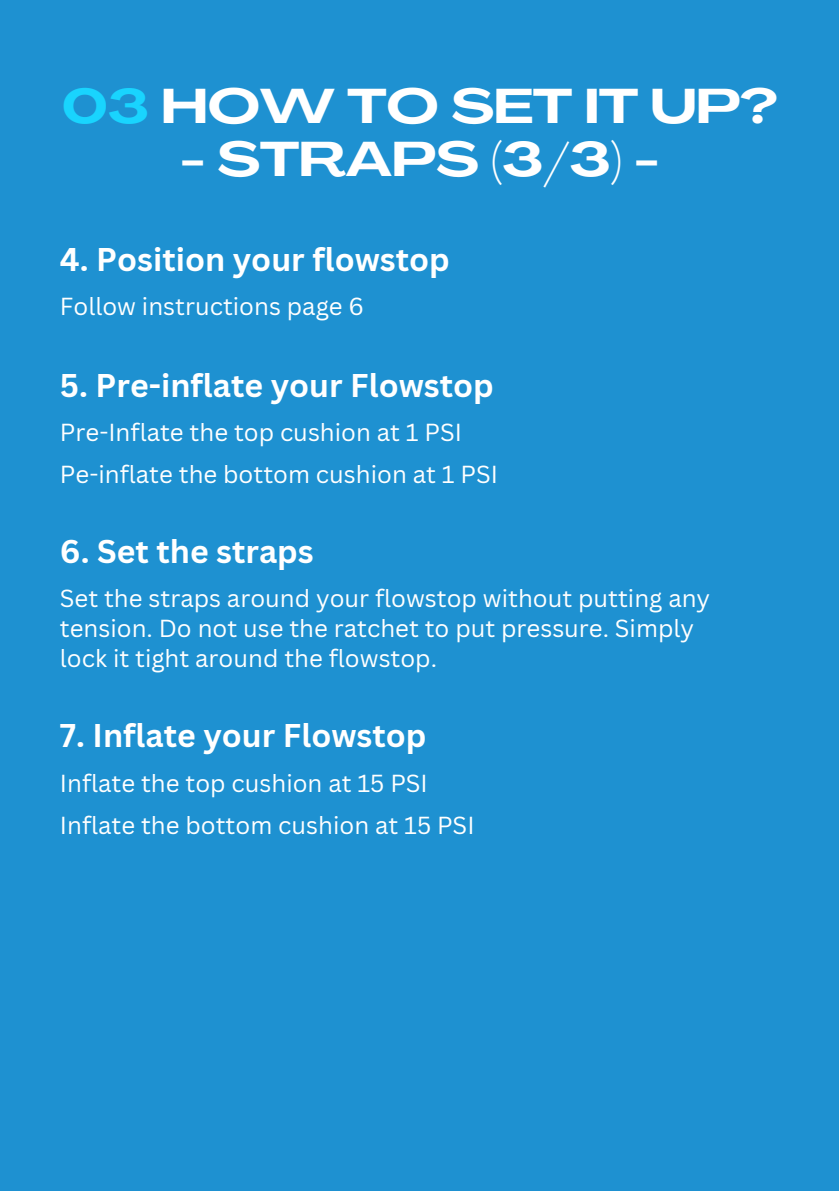
<style>
.page{position:relative;width:839px;height:1191px;background:#fff}
.page>*{position:absolute;margin:0;border:0;box-sizing:border-box;transform-origin:0 0}
.t1{font:700 48px "Agrandir Grand";color:#fff}
.t2{font:700 32px "Canva Sans";color:#fff}
.t3{font:24px/30px "Canva Sans";color:#fff}
.s1{color:#19d4fe}
</style>
<div class="page">
<div style="left:0;top:0;width:838px;height:1191px;background:#1e91d1"></div>
<h1 class="t1" style="left:62px;top:87px;width:717px"><span class="s1">03</span> HOW TO SET IT UP?</h1>
<h1 class="t1" style="left:180px;top:140px;width:480px">- STRAPS (3/3) -</h1>
<p class="t2" style="left:60px;top:237px;width:391px">4. Position your flowstop</p>
<p class="t3" style="left:60px;top:291px;width:305px">Follow instructions page 6</p>
<p class="t2" style="left:60px;top:363px;width:435px">5. Pre-inflate your Flowstop</p>
<p class="t3" style="left:60px;top:417px;width:403px">Pre-Inflate the top cushion at 1 PSI</p>
<p class="t3" style="left:60px;top:459px;width:439px">Pe-inflate the bottom cushion at 1 PSI</p>
<p class="t2" style="left:60px;top:528px;width:255px">6. Set the straps</p>
<p class="t3" style="left:60px;top:583px;width:651px">Set the straps around your flowstop without putting any tension. Do not use the ratchet to put pressure. Simply lock it tight around the flowstop.</p>
<p class="t2" style="left:60px;top:713px;width:368px">7. Inflate your Flowstop</p>
<p class="t3" style="left:60px;top:767px;width:369px">Inflate the top cushion at 15 PSI</p>
<p class="t3" style="left:60px;top:809px;width:416px">Inflate the bottom cushion at 15 PSI</p>
</div>
